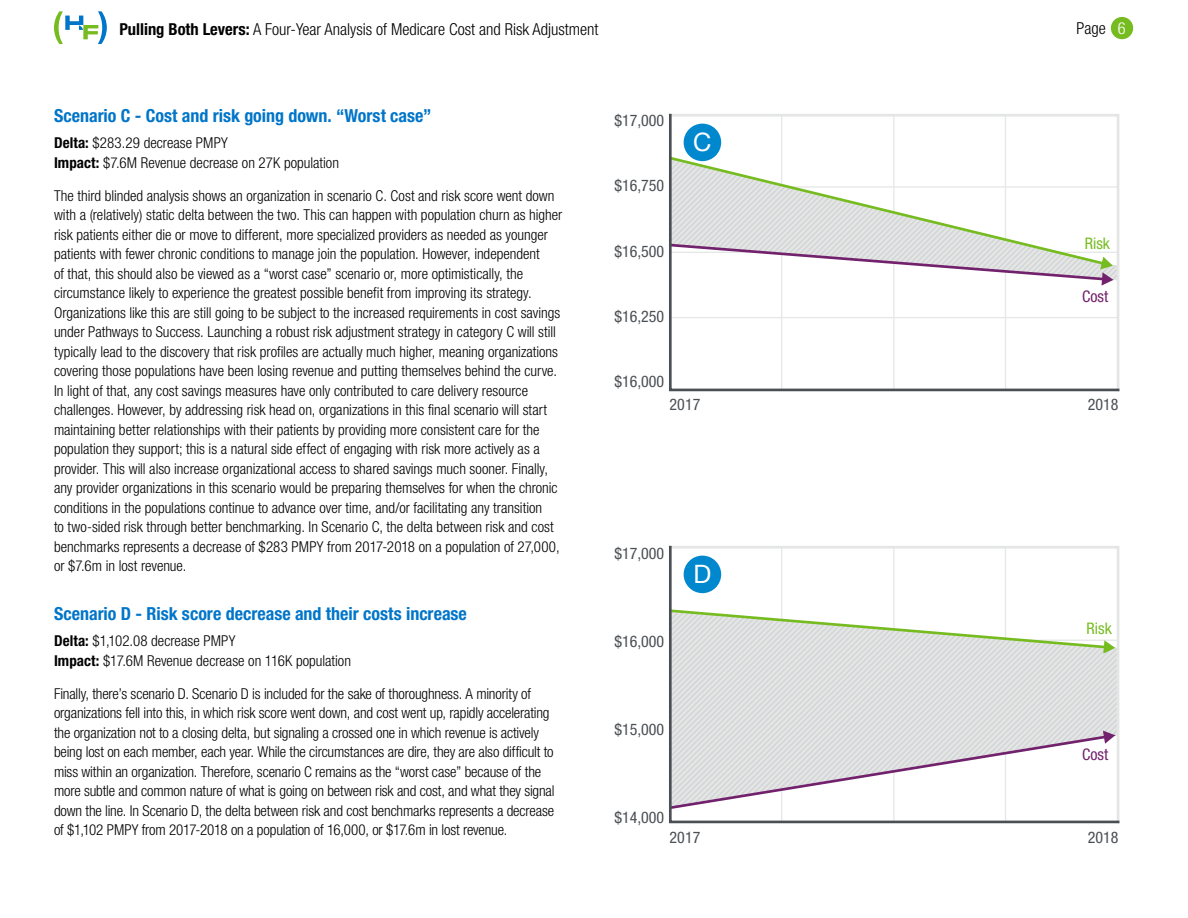
<style>
.page{position:relative;width:1188px;height:918px;background:#fff}
.page>*{position:absolute;margin:0;border:0;box-sizing:border-box;transform-origin:0 0}
.t1{font:25.35px "Helvetica Neue";color:#fff}
.t2{font:700 condensed 18px "Helvetica Neue";color:#0075c9}
.t3{font:300 condensed 16.5px "Helvetica Neue";color:#000}
.t4{font:condensed 16.05px "Helvetica Neue";color:#4a4f54}
.t5{font:condensed 16.05px "Helvetica Neue";color:#76bc21}
.t6{font:condensed 16.05px "Helvetica Neue";color:#72226d}
.t7{font:300 condensed 15px/19.5px "Helvetica Neue";color:#000}
.s1{font-weight:700}
.s2{color:#fff}
</style>
<div class="page">
<div style="left:1111px;top:17px;width:22px;height:22px;background:#76bc21;border-radius:50%"></div>
<svg style="left:54px;top:11px;width:53px;height:33px"></svg>
<svg style="left:669px;top:113px;width:451px;height:279px"></svg>
<svg style="left:669px;top:545px;width:451px;height:279px"></svg>
<p class="t3" style="left:119px;top:20px;width:481px"><span class="s1">Pulling Both Levers:</span> A Four-Year Analysis of Medicare Cost and Risk Adjustment</p>
<p class="t3" style="left:1077px;top:18px;width:51px">Page <span class="s2">6</span></p>
<p class="t2" style="left:54px;top:105px;width:379px">Scenario C - Cost and risk going down. “Worst case”</p>
<p class="t7" style="left:54px;top:133px;width:287px"><span class="s1">Delta:</span> $283.29 decrease PMPY<br><span class="s1">Impact:</span> $7.6M Revenue decrease on 27K population</p>
<p class="t7" style="left:54px;top:186px;width:510px">The third blinded analysis shows an organization in scenario C. Cost and risk score went down with a (relatively) static delta between the two. This can happen with population churn as higher risk patients either die or move to different, more specialized providers as needed as younger patients with fewer chronic conditions to manage join the population. However, independent<br>of that, this should also be viewed as a “worst case” scenario or, more optimistically, the circumstance likely to experience the greatest possible benefit from improving its strategy.<br>Organizations like this are still going to be subject to the increased requirements in cost savings under Pathways to Success. Launching a robust risk adjustment strategy in category C will still typically lead to the discovery that risk profiles are actually much higher, meaning organizations covering those populations have been losing revenue and putting themselves behind the curve.<br>In light of that, any cost savings measures have only contributed to care delivery resource challenges. However, by addressing risk head on, organizations in this final scenario will start maintaining better relationships with their patients by providing more consistent care for the population they support; this is a natural side effect of engaging with risk more actively as a provider. This will also increase organizational access to shared savings much sooner. Finally, any provider organizations in this scenario would be preparing themselves for when the chronic conditions in the populations continue to advance over time, and/or facilitating any transition<br>to two-sided risk through better benchmarking. In Scenario C, the delta between risk and cost benchmarks represents a decrease of $283 PMPY from 2017-2018 on a population of 27,000, or $7.6m in lost revenue.</p>
<p class="t2" style="left:54px;top:603px;width:414px">Scenario D - Risk score decrease and their costs increase</p>
<p class="t7" style="left:54px;top:631px;width:299px"><span class="s1">Delta:</span> $1,102.08 decrease PMPY<br><span class="s1">Impact:</span> $17.6M Revenue decrease on 116K population</p>
<p class="t7" style="left:54px;top:683px;width:502px">Finally, there’s scenario D. Scenario D is included for the sake of thoroughness. A minority of organizations fell into this, in which risk score went down, and cost went up, rapidly accelerating the organization not to a closing delta, but signaling a crossed one in which revenue is actively being lost on each member, each year. While the circumstances are dire, they are also difficult to miss within an organization. Therefore, scenario C remains as the “worst case” because of the more subtle and common nature of what is going on between risk and cost, and what they signal down the line. In Scenario D, the delta between risk and cost benchmarks represents a decrease of $1,102 PMPY from 2017-2018 on a population of 16,000, or $17.6m in lost revenue.</p>
<p class="t4" style="left:614px;top:111px;width:51px">$17,000</p>
<p class="t4" style="left:614px;top:176px;width:51px">$16,750</p>
<p class="t4" style="left:614px;top:242px;width:51px">$16,500</p>
<p class="t4" style="left:614px;top:307px;width:51px">$16,250</p>
<p class="t4" style="left:614px;top:372px;width:51px">$16,000</p>
<h1 class="t1" style="left:693px;top:124px;width:20px">C</h1>
<p class="t5" style="left:1085px;top:234px;width:27px">Risk</p>
<p class="t6" style="left:1082px;top:287px;width:28px">Cost</p>
<p class="t4" style="left:670px;top:395px;width:32px">2017</p>
<p class="t4" style="left:1088px;top:395px;width:32px">2018</p>
<p class="t4" style="left:614px;top:544px;width:51px">$17,000</p>
<p class="t4" style="left:614px;top:632px;width:51px">$16,000</p>
<p class="t4" style="left:614px;top:720px;width:51px">$15,000</p>
<p class="t4" style="left:614px;top:808px;width:51px">$14,000</p>
<h1 class="t1" style="left:693px;top:556px;width:19px">D</h1>
<p class="t5" style="left:1087px;top:619px;width:27px">Risk</p>
<p class="t6" style="left:1082px;top:745px;width:28px">Cost</p>
<p class="t4" style="left:670px;top:828px;width:32px">2017</p>
<p class="t4" style="left:1088px;top:828px;width:32px">2018</p>
</div>
